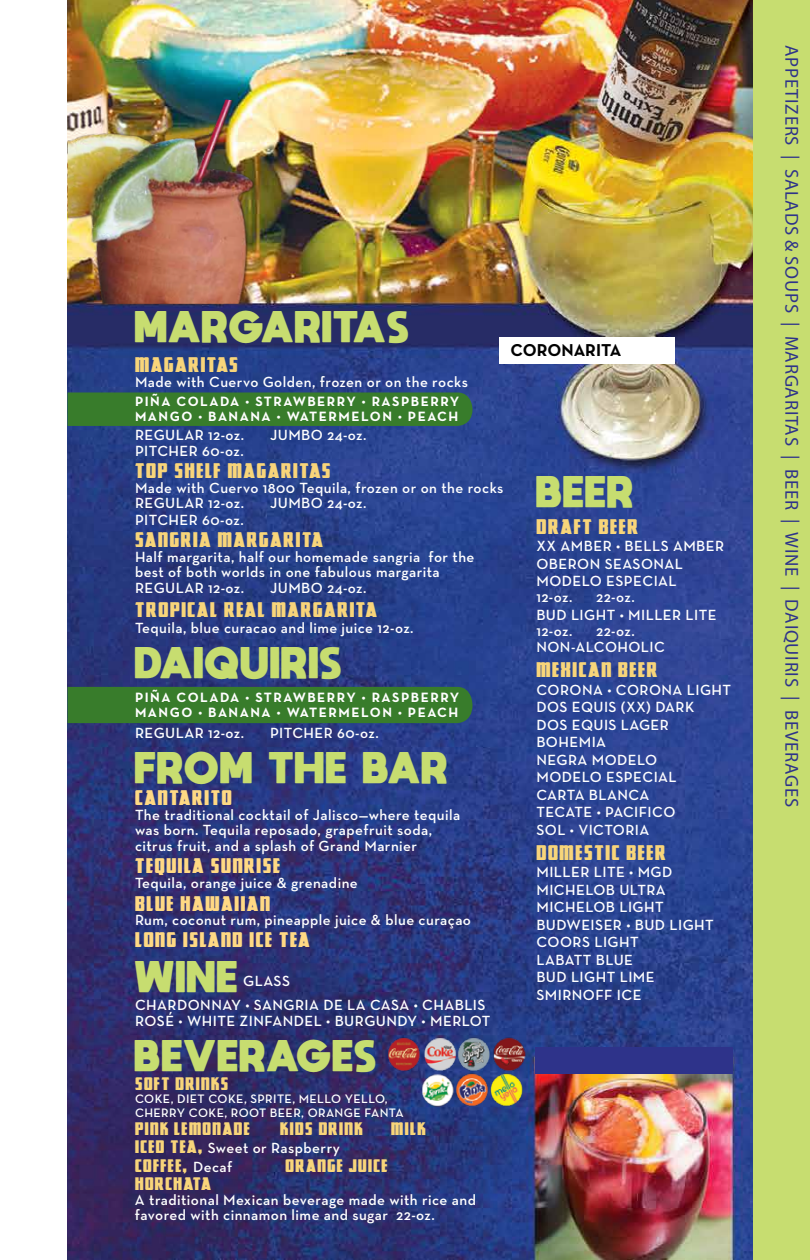
<style>
.page{position:relative;width:810px;height:1260px;background:#fff}
.page>*{position:absolute;margin:0;border:0;box-sizing:border-box;transform-origin:0 0}
.t1{font:800 31.25px "moon get";letter-spacing:.05em;color:#c7dd70}
.t2{font:18.75px "Myriad Pro";letter-spacing:.04em;color:#2e338a}
.t3{font:17.5px "Great Lakes NF";letter-spacing:.095em;color:#f8d57a}
.t4{font:17.5px "Great Lakes NF";letter-spacing:.095em;color:#ffd984}
.t5{font:700 17.5px "Neutra Text";color:#000}
.t6{font:600 15px/17.5px "Neutra Text";letter-spacing:.03em;color:#fff}
.t7{font:15px "Great Lakes NF";letter-spacing:.095em;color:#f8d57a}
.t8{font:700 13.75px/15px "Neutra Text";letter-spacing:.11em;color:#fff}
.t9{font:600 12.5px/13.8px "Neutra Text";letter-spacing:.03em;color:#fff}
.s1{font-family:"moon get";font-weight:800;font-size:31.25px;color:#c7dd70}
.s2{font-family:"Great Lakes NF";font-weight:400;color:#f8d57a}
.s3{font-family:"Neutra Text";font-weight:600;color:#fff}
</style>
<div class="page">
<img style="left:68px;top:0;width:686px;height:1260px">
<div style="left:68px;top:392px;width:404px;height:34px;background:#387c2b"></div>
<div style="left:754px;top:0;width:56px;height:1260px;background:#c7dd70"></div>
<img style="left:349px;top:1035px;width:177px;height:40px">
<div style="left:500px;top:338px;width:175px;height:26px;background:#fff"></div>
<div style="left:68px;top:687px;width:404px;height:36px;background:#387c2b"></div>
<div style="left:536px;top:1048px;width:197px;height:26px;background:#2e338a"></div>
<img style="left:421px;top:1071px;width:169px;height:40px">
<img style="left:68px;top:90px;width:227px;height:214px">
<h1 class="t1" style="left:135px;top:307px;width:276px">MARGARITAS</h1>
<p class="t3" style="left:135px;top:352px;width:104px">MAGARITAS</p>
<p class="t6" style="left:135px;top:373px;width:334px">Made with Cuervo Golden, frozen or on the rocks</p>
<p class="t8" style="left:135px;top:394px;width:326px">PIÑA COLADA • STRAWBERRY • RASPBERRY<br>MANGO • BANANA • WATERMELON • PEACH</p>
<p class="t6" style="left:135px;top:426px;width:111px">REGULAR 12-oz.</p>
<p class="t6" style="left:270px;top:426px;width:98px">JUMBO 24-oz.</p>
<p class="t6" style="left:135px;top:442px;width:110px">PITCHER 60-oz.</p>
<p class="t3" style="left:135px;top:459px;width:197px">TOP SHELF MAGARITAS</p>
<p class="t6" style="left:135px;top:481px;width:370px;line-height:15px">Made with Cuervo 1800 Tequila, frozen or on the rocks<br>REGULAR 12-oz.</p>
<p class="t6" style="left:270px;top:494px;width:98px">JUMBO 24-oz.</p>
<p class="t6" style="left:135px;top:511px;width:110px">PITCHER 60-oz.</p>
<p class="t3" style="left:135px;top:527px;width:190px">SANGRIA MARGARITA</p>
<p class="t6" style="left:135px;top:549px;width:341px;line-height:15.6px">Half margarita, half our homemade sangria for the best of both worlds in one fabulous margarita<br>REGULAR 12-oz.</p>
<p class="t6" style="left:270px;top:579px;width:98px">JUMBO 24-oz.</p>
<p class="t3" style="left:135px;top:597px;width:244px">TROPICAL REAL MARGARITA</p>
<p class="t6" style="left:135px;top:619px;width:280px">Tequila, blue curacao and lime juice 12-oz.</p>
<h1 class="t1" style="left:135px;top:643px;width:208px">DAIQUIRIS</h1>
<p class="t8" style="left:135px;top:690px;width:326px">PIÑA COLADA • STRAWBERRY • RASPBERRY<br>MANGO • BANANA • WATERMELON • PEACH</p>
<p class="t6" style="left:135px;top:724px;width:111px">REGULAR 12-oz.</p>
<p class="t6" style="left:270px;top:724px;width:110px">PITCHER 60-oz.</p>
<h1 class="t1" style="left:135px;top:748px;width:314px">FROM THE BAR</h1>
<p class="t4" style="left:135px;top:785px;width:98px">CANTARITO</p>
<p class="t6" style="left:135px;top:807px;width:327px;line-height:15.6px">The traditional cocktail of Jalisco—where tequila was born. Tequila reposado, grapefruit soda, citrus fruit, and a splash of Grand Marnier</p>
<p class="t4" style="left:135px;top:854px;width:147px">TEQUILA SUNRISE</p>
<p class="t6" style="left:135px;top:874px;width:224px">Tequila, orange juice &amp; grenadine</p>
<p class="t4" style="left:135px;top:891px;width:137px">BLUE HAWAIIAN</p>
<p class="t6" style="left:135px;top:911px;width:338px">Rum, coconut rum, pineapple juice &amp; blue curaçao</p>
<p class="t4" style="left:135px;top:927px;width:176px">LONG ISLAND ICE TEA</p>
<p class="t6" style="left:135px;top:969px;width:352px;line-height:23.8px"><span class="s1">WINE</span> GLASS<br>CHARDONNAY • SANGRIA DE LA CASA • CHABLIS</p>
<p class="t6" style="left:135px;top:1012px;width:357px">ROSÉ • WHITE ZINFANDEL • BURGUNDY • MERLOT</p>
<h1 class="t1" style="left:135px;top:1036px;width:243px">BEVERAGES</h1>
<p class="t7" style="left:135px;top:1073px;width:95px">SOFT DRINKS</p>
<p class="t9" style="left:135px;top:1092px;width:270px">COKE, DIET COKE, SPRITE, MELLO YELLO,<br>CHERRY COKE, ROOT BEER, ORANGE FANTA</p>
<p class="t7" style="left:135px;top:1118px;width:116px">PINK LEMONADE</p>
<p class="t7" style="left:280px;top:1118px;width:84px">KIDS DRINK</p>
<p class="t7" style="left:391px;top:1118px;width:36px">MILK</p>
<p class="t6" style="left:135px;top:1139px;width:206px"><span class="s2">ICED TEA,</span> Sweet or Raspberry</p>
<p class="t7" style="left:135px;top:1154px;width:99px">COFFEE, <span class="s3">Decaf</span></p>
<p class="t7" style="left:286px;top:1154px;width:103px">ORANGE JUICE</p>
<p class="t7" style="left:135px;top:1173px;width:77px">HORCHATA</p>
<p class="t6" style="left:135px;top:1192px;width:343px;line-height:15px">A traditional Mexican beverage made with rice and favored with cinnamon lime and sugar 22-oz.</p>
<p class="t5" style="left:510px;top:339px;width:113px">CORONARITA</p>
<h1 class="t1" style="left:536px;top:472px;width:99px">BEER</h1>
<p class="t3" style="left:537px;top:514px;width:103px">DRAFT BEER</p>
<p class="t6" style="left:536px;top:537px;width:189px;line-height:17.1px">XX AMBER • BELLS AMBER<br>OBERON SEASONAL<br>MODELO ESPECIAL<br>12-oz.</p>
<p class="t6" style="left:536px;top:589px;width:182px;line-height:16.9px;text-indent:60px">22-oz.<br>BUD LIGHT • MILLER LITE<br>12-oz.</p>
<p class="t6" style="left:536px;top:623px;width:130px;line-height:16.2px;text-indent:60px">22-oz.<br>NON-ALCOHOLIC</p>
<p class="t3" style="left:537px;top:657px;width:123px">MEXICAN BEER</p>
<p class="t6" style="left:536px;top:681px;width:196px">CORONA • CORONA LIGHT<br>DOS EQUIS (XX) DARK<br>DOS EQUIS LAGER<br>BOHEMIA<br>NEGRA MODELO<br>MODELO ESPECIAL<br>CARTA BLANCA<br>TECATE • PACIFICO<br>SOL • VICTORIA</p>
<p class="t3" style="left:537px;top:840px;width:131px">DOMESTIC BEER</p>
<p class="t6" style="left:536px;top:863px;width:179px">MILLER LITE • MGD<br>MICHELOB ULTRA<br>MICHELOB LIGHT<br>BUDWEISER • BUD LIGHT<br>COORS LIGHT<br>LABATT BLUE<br>BUD LIGHT LIME<br>SMIRNOFF ICE</p>
<p class="t2" style="left:803px;top:45px;width:763px;rotate:90deg">APPETIZERS | SALADS &amp; SOUPS | MARGARITAS | BEER | WINE | DAIQUIRIS | BEVERAGES</p>
</div>
